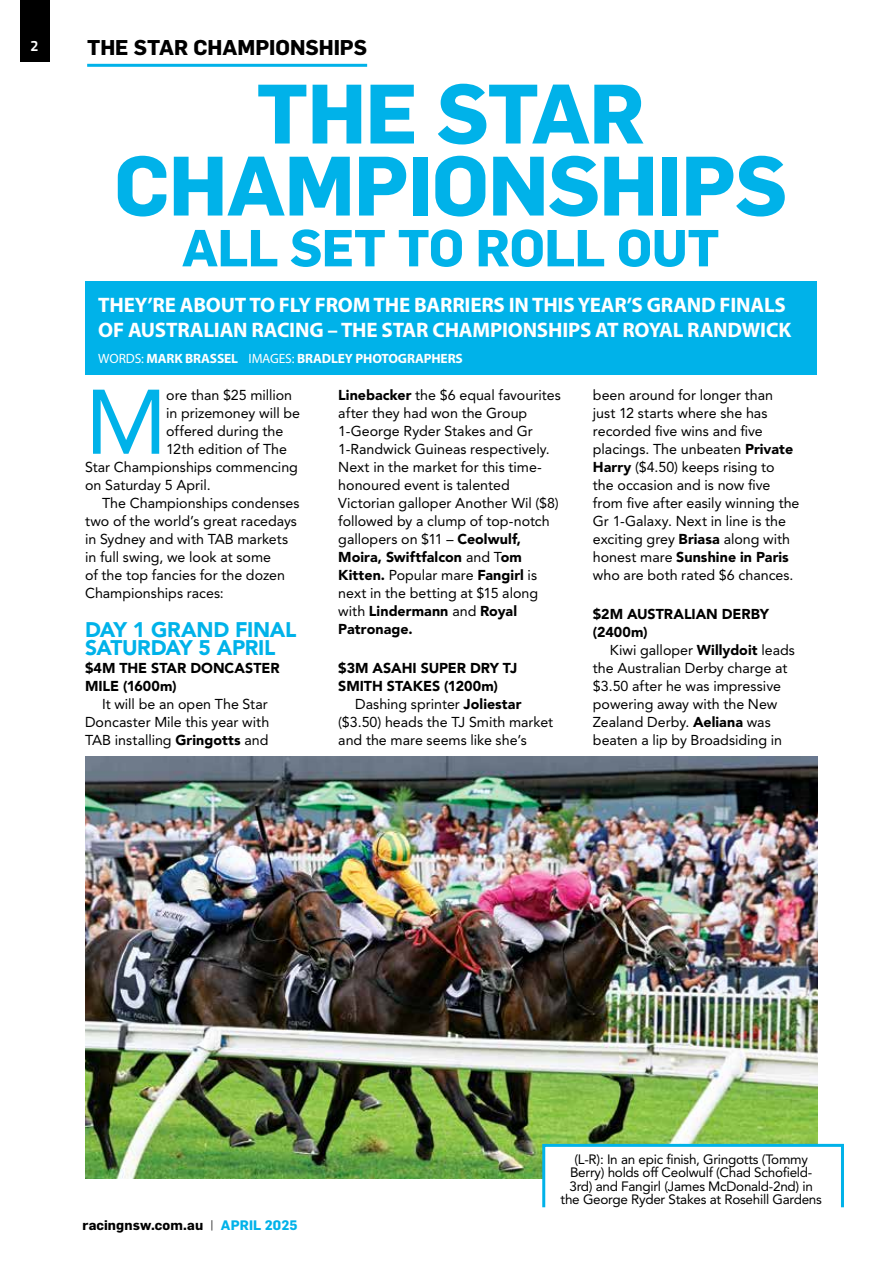
<style>
.page{position:relative;width:893px;height:1263px;background:#fff}
.page>*{position:absolute;margin:0;border:0;box-sizing:border-box;transform-origin:0 0}
.t1{font:90.45px "Avenir LT Std";color:#00b2e9}
.t2{font:82.5px/72px "Flama Bold Alt";letter-spacing:-.01em;color:#00b2e9;text-align:center}
.t3{font:51px "Flama Bold Alt";letter-spacing:-.01em;color:#00b2e9}
.t4{font:700 21px/25.2px "Myriad Pro";letter-spacing:-.01em;color:#fff}
.t5{font:900 21px/18px "Avenir LT Std";letter-spacing:-.015em;color:#00b2e9}
.t6{font:21px "Flama Bold Alt";color:#000}
.t7{font:700 15px "Titillium Text 22 L";color:#fff}
.t8{font:14.25px/18px "Avenir LT Std";color:#000}
.t9{font:900 14.25px/18px "Avenir LT Std";letter-spacing:-.005em;color:#000}
.t10{font:13.5px/13.5px "Avenir LT Std";letter-spacing:-.02em;color:#000;text-align:center}
.t11{font:700 13.5px "Myriad Pro";letter-spacing:-.01em;color:#fff}
.t12{font:13.5px "Flama Bold Alt";letter-spacing:.01em;color:#000}
.s1{font-weight:400}
.s2{font-weight:900}
.s3{font-family:"Flama Light Alt"}
.s4{color:#00b2e9}
</style>
<div class="page">
<div style="left:85px;top:281px;width:732px;height:94px;background:#00b2e9"></div>
<hr style="left:87px;top:64px;width:280px;height:3px;background:#00b2e9">
<div style="left:20px;top:0;width:29px;height:61px;background:#000"></div>
<img style="left:85px;top:756px;width:733px;height:422px">
<div style="left:542px;top:1144px;width:302px;height:65px;background:#fff;border:3px solid #00b2e9"></div>
<p class="t7" style="left:31px;top:34px;width:9px">2</p>
<h3 class="t6" style="left:87px;top:38px;width:281px">THE STAR CHAMPIONSHIPS</h3>
<h2 class="t2" style="left:114px;top:83px;width:674px">THE STAR<br>CHAMPIONSHIPS</h2>
<h3 class="t3" style="left:182px;top:226px;width:539px">ALL SET TO ROLL OUT</h3>
<h3 class="t4" style="left:98px;top:292px;width:694px">THEY’RE ABOUT TO FLY FROM THE BARRIERS IN THIS YEAR’S GRAND FINALS<br>OF AUSTRALIAN RACING – THE STAR CHAMPIONSHIPS AT ROYAL RANDWICK</h3>
<p class="t11" style="left:98px;top:349px;width:366px"><span class="s1">WORDS:</span> MARK BRASSEL <span class="s1">IMAGES:</span> BRADLEY PHOTOGRAPHERS</p>
<h1 class="t1" style="left:85px;top:370px;width:84px">M</h1>
<p class="t8" style="left:166px;top:386px;width:127px">ore than $25 million</p>
<p class="t8" style="left:166px;top:404px;width:135px">in prizemoney will be</p>
<p class="t8" style="left:166px;top:422px;width:119px">offered during the</p>
<p class="t8" style="left:166px;top:440px;width:122px">12th edition of The</p>
<p class="t8" style="left:85px;top:458px;width:214px">Star Championships commencing</p>
<p class="t8" style="left:85px;top:476px;width:127px">on Saturday 5 April.</p>
<p class="t8" style="left:102px;top:494px;width:199px">The Championships condenses</p>
<p class="t8" style="left:85px;top:512px;width:213px">two of the world’s great racedays</p>
<p class="t8" style="left:85px;top:530px;width:205px">in Sydney and with TAB markets</p>
<p class="t8" style="left:85px;top:548px;width:188px">in full swing, we look at some</p>
<p class="t8" style="left:85px;top:566px;width:201px">of the top fancies for the dozen</p>
<p class="t8" style="left:85px;top:584px;width:140px">Championships races:</p>
<h3 class="t5" style="left:85px;top:621px;width:213px">DAY 1 GRAND FINAL<br>SATURDAY 5 APRIL</h3>
<p class="t9" style="left:85px;top:659px;width:196px">$4M THE STAR DONCASTER<br>MILE (1600m)</p>
<p class="t8" style="left:85px;top:695px;width:186px;text-align:justify;text-indent:17px">It will be an open The Star Doncaster Mile this year with TAB installing <span class="s2">Gringotts</span> and</p>
<p class="t8" style="left:338px;top:386px;width:224px"><span class="s2">Linebacker</span> the $6 equal favourites after they had won the Group<br>1-George Ryder Stakes and Gr<br>1-Randwick Guineas respectively.<br>Next in the market for this time&shy;honoured event is talented<br>Victorian galloper Another Wil ($8) followed by a clump of top-notch gallopers on $11 – <span class="s2">Ceolwulf,<br>Moira, Swiftfalcon</span> and T<span class="s2">om<br>Kitten.</span> Popular mare <span class="s2">Fangirl</span> is next in the betting at $15 along with <span class="s2">Lindermann</span> and <span class="s2">Royal<br>Patronage.</span></p>
<p class="t9" style="left:338px;top:659px;width:181px">$3M ASAHI SUPER DRY TJ<br>SMITH STAKES (1200m)</p>
<p class="t8" style="left:338px;top:695px;width:217px;text-indent:17px">Dashing sprinter <span class="s2">Joliestar </span>($3.50) heads the TJ Smith market and the mare seems like she’s</p>
<p class="t8" style="left:593px;top:386px;width:208px">been around for longer than<br>just 12 starts where she has recorded five wins and five placings. The unbeaten <span class="s2">Private<br>Harry</span> ($4.50) keeps rising to<br>the occasion and is now five from five after easily winning the<br>Gr 1-Galaxy. Next in line is the exciting grey <span class="s2">Briasa</span> along with honest mare <span class="s2">Sunshine in Paris </span>who are both rated $6 chances.</p>
<p class="t9" style="left:593px;top:605px;width:178px">$2M AUSTRALIAN DERBY (2400m)</p>
<p class="t8" style="left:593px;top:641px;width:204px;text-indent:17px">Kiwi galloper <span class="s2">Willydoit</span> leads the Australian Derby charge at $3.50 after he was impressive powering away with the New<br>Zealand Derby. <span class="s2">Aeliana</span> was beaten a lip by Broadsiding in</p>
<p class="t12" style="left:82px;top:1219px;width:216px">racingnsw.com.au <span class="s3">|</span> <span class="s4">APRIL 2025</span></p>
<p class="t10" style="left:561px;top:1152px;width:263px">(L-R): In an epic finish, Gringotts (Tommy Berry) holds off Ceolwulf (Chad Schofield-3rd) and Fangirl (James McDonald-2nd) in the George Ryder Stakes at Rosehill Gardens</p>
</div>
